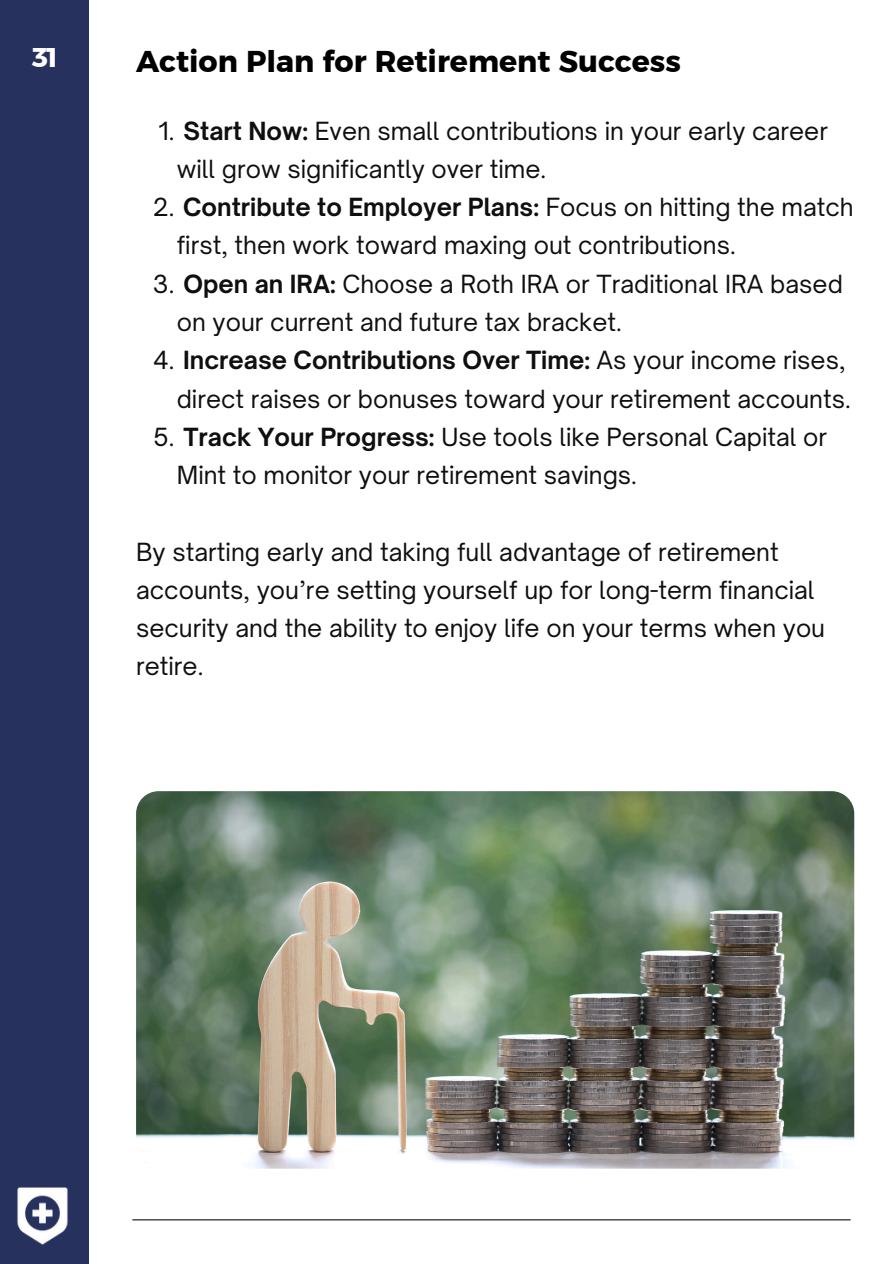
<style>
.page{position:relative;width:894px;height:1264px;background:#fff}
.page>*{position:absolute;margin:0;border:0;box-sizing:border-box;transform-origin:0 0}
.t1{font:30px "Kief Montaser Bold";color:#000}
.t2{font:27px "Kief Montaser Bold";color:#fff}
.t3{font:24px/38.2px "Open Sauce One";color:#0e0f0e}
.s1{font-weight:700}
</style>
<div class="page">
<hr style="left:132px;top:1219px;width:718px;height:1px;background:#0e0f0e">
<div style="left:0;top:0;width:89px;height:1263px;background:#26315e"></div>
<img style="left:17px;top:1187px;width:51px;height:58px">
<img style="left:136px;top:791px;width:718px;height:377px">
<p class="t2" style="left:32px;top:41px;width:27px">31</p>
<p class="t1" style="left:136px;top:42px;width:546px">Action Plan for Retirement Success</p>
<h1 class="t3" style="left:177px;top:111px;width:652px;text-indent:-18px">1. <span class="s1">Start Now:</span> Even small contributions in your early career will grow significantly over time.</h1>
<p class="t3" style="left:177px;top:188px;width:678px;text-indent:-24px">2. <span class="s1">Contribute to Employer Plans:</span> Focus on hitting the match first, then work toward maxing out contributions.</p>
<p class="t3" style="left:177px;top:264px;width:667px;text-indent:-24px">3. <span class="s1">Open an IRA:</span> Choose a Roth IRA or Traditional IRA based on your current and future tax bracket.</p>
<p class="t3" style="left:153px;top:341px;width:699px;text-align:right">4. <span class="s1">Increase Contributions Over Time:</span> As your income rises, direct raises or bonuses toward your retirement accounts.</p>
<p class="t3" style="left:177px;top:417px;width:651px;text-indent:-24px">5. <span class="s1">Track Your Progress:</span> Use tools like Personal Capital or<br>Mint to monitor your retirement savings.</p>
<p class="t3" style="left:136px;top:532px;width:690px">By starting early and taking full advantage of retirement accounts, you’re setting yourself up for long-term financial security and the ability to enjoy life on your terms when you retire.</p>
</div>
